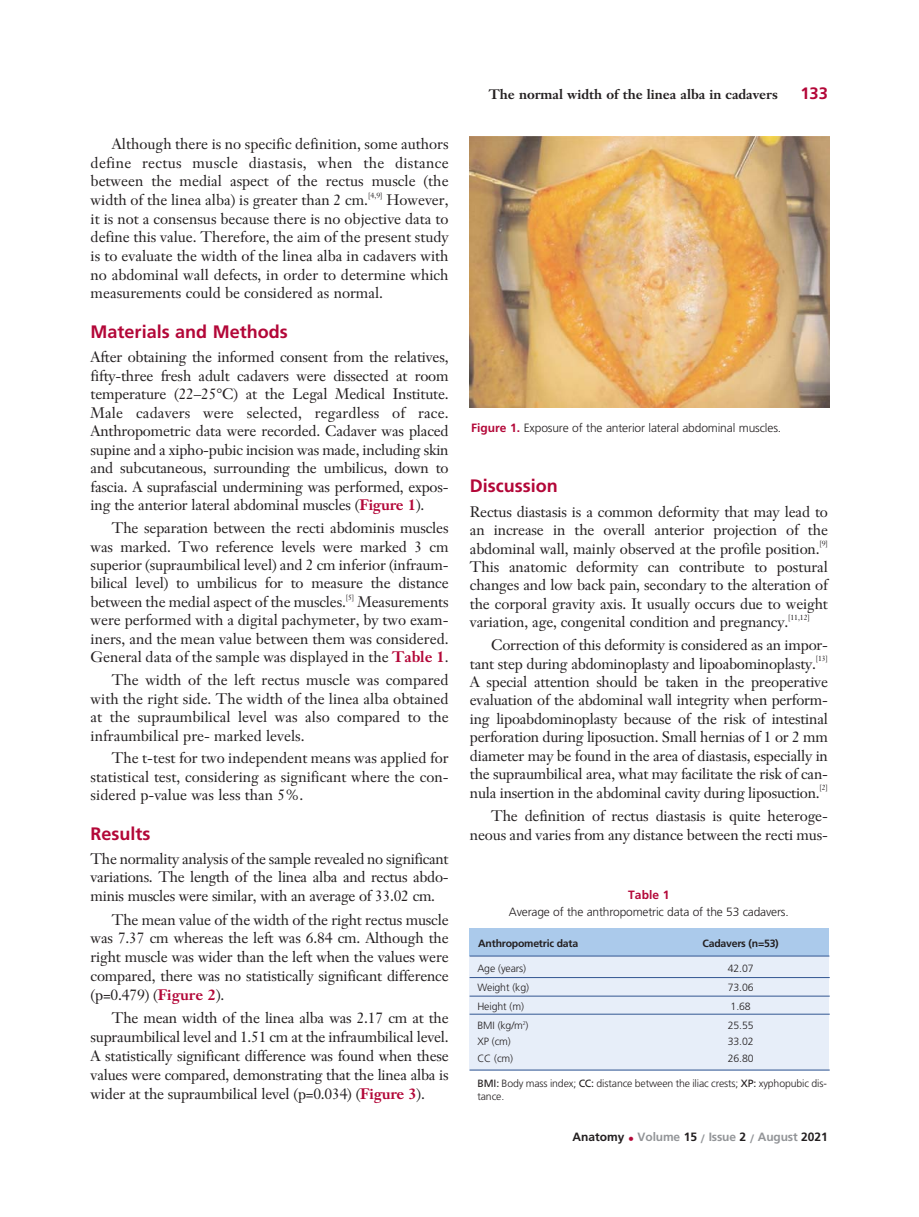
<style>
.page{position:relative;width:919px;height:1217px;background:#fff}
.page>*{position:absolute;margin:0;border:0;box-sizing:border-box;transform-origin:0 0}
.t1{font:700 18px "Frutiger";color:#b30738}
.t2{font:700 16.5px "Frutiger";color:#b30738}
.t3{font:15px/18.5px "Janson Text";letter-spacing:-.01em;color:#231f20;text-align:justify}
.t4{font:700 13.5px "Janson Text";color:#231f20}
.t5{font:300 12px "Frutiger";letter-spacing:-.01em;color:#231f20}
.t6{font:700 12px "Frutiger";letter-spacing:-.01em;color:#939598}
.t7{font:700 12px "Frutiger";color:#b30738}
.t8{font:300 10.5px/12.5px "Frutiger";letter-spacing:-.01em;color:#231f20}
.t9{font:700 10.5px "Frutiger";letter-spacing:-.02em;color:#231f20}
.t10{font:7.5px "Janson Text";color:#231f20}
.s1{font-weight:700;color:#b30738}
.s2{font-weight:400}
.s3{color:#231f20}
.s4{color:#b30738}
</style>
<div class="page">
<img style="left:469px;top:137px;width:360px;height:271px">
<div style="left:469px;top:954px;width:360px;height:115px;background:#e7eef9"></div>
<div style="left:469px;top:928px;width:360px;height:27px;background:#abcaeb"></div>
<hr style="left:469px;top:955px;width:360px;height:1px;background:#325691">
<hr style="left:469px;top:976px;width:360px;height:1px;background:#325691">
<hr style="left:469px;top:995px;width:360px;height:1px;background:#325691">
<hr style="left:469px;top:1013px;width:360px;height:1px;background:#325691">
<hr style="left:469px;top:1069px;width:360px;height:1px;background:#325691">
<p class="t3" style="left:91px;top:136px;width:359px;text-indent:21px">Although there is no specific definition, some authors define rectus muscle diastasis, when the distance between the medial aspect of the rectus muscle (the width of the linea alba) is greater than 2 cm.</p>
<p class="t10" style="left:368px;top:192px;width:16px">[4,9]</p>
<p class="t3" style="left:91px;top:192px;width:359px;text-indent:296px">However, it is not a consensus because there is no objective data to define this value. Therefore, the aim of the present study is to evaluate the width of the linea alba in cadavers with no abdominal wall defects, in order to determine which measurements could be considered as normal.</p>
<p class="t1" style="left:91px;top:324px;width:198px">Materials and Methods</p>
<p class="t3" style="left:91px;top:349px;width:359px">After obtaining the informed consent from the relatives, fifty-three fresh adult cadavers were dissected at room temperature (22–25°C) at the Legal Medical Institute.<br>Male cadavers were selected, regardless of race.<br>Anthropometric data were recorded. Cadaver was placed supine and a xipho-pubic incision was made, including skin and subcutaneous, surrounding the umbilicus, down to fascia. A suprafascial undermining was performed, expos&shy;ing the anterior lateral abdominal muscles (<span class="s1">Figure 1</span>).</p>
<p class="t3" style="left:91px;top:520px;width:359px;text-indent:21px">The separation between the recti abdominis muscles was marked. Two reference levels were marked 3 cm superior (supraumbilical level) and 2 cm inferior (infraum&shy;bilical level) to umbilicus for to measure the distance between the medial aspect of the muscles.</p>
<p class="t10" style="left:346px;top:593px;width:10px">[5]</p>
<p class="t3" style="left:91px;top:594px;width:359px;text-indent:267px">Measurements were performed with a digital pachymeter, by two exam&shy;iners, and the mean value between them was considered.<br>General data of the sample was displayed in the <span class="s1">Table 1</span>.</p>
<p class="t3" style="left:91px;top:672px;width:359px;text-indent:21px">The width of the left rectus muscle was compared with the right side. The width of the linea alba obtained at the supraumbilical level was also compared to the infraumbilical pre- marked levels.</p>
<p class="t3" style="left:91px;top:750px;width:359px;text-indent:21px">The t-test for two independent means was applied for statistical test, considering as significant where the con&shy;sidered p-value was less than 5%.</p>
<p class="t1" style="left:91px;top:826px;width:61px">Results</p>
<p class="t3" style="left:91px;top:850px;width:359px;line-height:18.9px">The normality analysis of the sample revealed no significant variations. The length of the linea alba and rectus abdo&shy;minis muscles were similar, with an average of 33.02 cm.</p>
<p class="t3" style="left:91px;top:911px;width:359px;line-height:18.9px;text-indent:21px">The mean value of the width of the right rectus muscle was 7.37 cm whereas the left was 6.84 cm. Although the right muscle was wider than the left when the values were compared, there was no statistically significant difference (p=0.479) (<span class="s1">Figure 2</span>).</p>
<p class="t3" style="left:91px;top:1010px;width:359px;line-height:18.9px;text-indent:21px">The mean width of the linea alba was 2.17 cm at the supraumbilical level and 1.51 cm at the infraumbilical level.<br>A statistically significant difference was found when these values were compared, demonstrating that the linea alba is wider at the supraumbilical level (p=0.034) (<span class="s1">Figure 3</span>).</p>
<p class="t4" style="left:489px;top:89px;width:290px">The normal width of the linea alba in cadavers</p>
<p class="t2" style="left:800px;top:87px;width:29px">133</p>
<p class="t5" style="left:471px;top:422px;width:311px"><span class="s1">Figure 1.</span> Exposure of the anterior lateral abdominal muscles.</p>
<p class="t1" style="left:470px;top:478px;width:89px">Discussion</p>
<p class="t3" style="left:470px;top:503px;width:359px">Rectus diastasis is a common deformity that may lead to an increase in the overall anterior projection of the abdominal wall, mainly observed at the profile position.</p>
<p class="t10" style="left:819px;top:540px;width:10px">[9]</p>
<p class="t3" style="left:470px;top:559px;width:359px">This anatomic deformity can contribute to postural changes and low back pain, secondary to the alteration of the corporal gravity axis. It usually occurs due to weight variation, age, congenital condition and pregnancy.</p>
<p class="t10" style="left:788px;top:614px;width:23px">[11,12]</p>
<p class="t3" style="left:470px;top:637px;width:359px;text-indent:21px">Correction of this deformity is considered as an impor&shy;tant step during abdominoplasty and lipoabominoplasty.</p>
<p class="t10" style="left:815px;top:655px;width:14px">[13]</p>
<p class="t3" style="left:470px;top:674px;width:359px">A special attention should be taken in the preoperative evaluation of the abdominal wall integrity when perform&shy;ing lipoabdominoplasty because of the risk of intestinal perforation during liposuction. Small hernias of 1 or 2 mm diameter may be found in the area of diastasis, especially in the supraumbilical area, what may facilitate the risk of can&shy;nula insertion in the abdominal cavity during liposuction.</p>
<p class="t10" style="left:819px;top:784px;width:10px">[2]</p>
<p class="t3" style="left:470px;top:807px;width:359px;line-height:18.9px;text-align:right">The definition of rectus diastasis is quite heteroge&shy;neous and varies from any distance between the recti mus-</p>
<p class="t7" style="left:628px;top:889px;width:43px">Table 1</p>
<p class="t5" style="left:509px;top:906px;width:281px">Average of the anthropometric data of the 53 cadavers.</p>
<p class="t9" style="left:478px;top:938px;width:101px">Anthropometric data</p>
<p class="t9" style="left:702px;top:938px;width:78px">Cadavers (n=53)</p>
<p class="t8" style="left:477px;top:962px;width:50px">Age (years)</p>
<p class="t8" style="left:727px;top:962px;width:27px">42.07</p>
<p class="t8" style="left:477px;top:981px;width:53px">Weight (kg)</p>
<p class="t8" style="left:727px;top:981px;width:27px">73.06</p>
<p class="t8" style="left:477px;top:1000px;width:48px">Height (m)</p>
<p class="t8" style="left:730px;top:1000px;width:22px">1.68</p>
<p class="t8" style="left:477px;top:1019px;width:53px">BMI (kg/m<sup>2</sup>)</p>
<p class="t8" style="left:727px;top:1019px;width:27px">25.55</p>
<p class="t8" style="left:477px;top:1036px;width:35px">XP (cm)</p>
<p class="t8" style="left:727px;top:1036px;width:27px">33.02</p>
<p class="t8" style="left:477px;top:1052px;width:37px">CC (cm)</p>
<p class="t8" style="left:727px;top:1052px;width:27px">26.80</p>
<p class="t8" style="left:477px;top:1077px;width:351px"><span class="s2">BMI:</span> Body mass index; <span class="s2">CC:</span> distance between the iliac crests; <span class="s2">XP:</span> xyphopubic dis&shy;tance.</p>
<p class="t6" style="left:572px;top:1132px;width:257px"><span class="s3">Anatomy</span> <span class="s4">•</span> Volume <span class="s3">15</span> / Issue <span class="s3">2</span> / August <span class="s3">2021</span></p>
</div>
